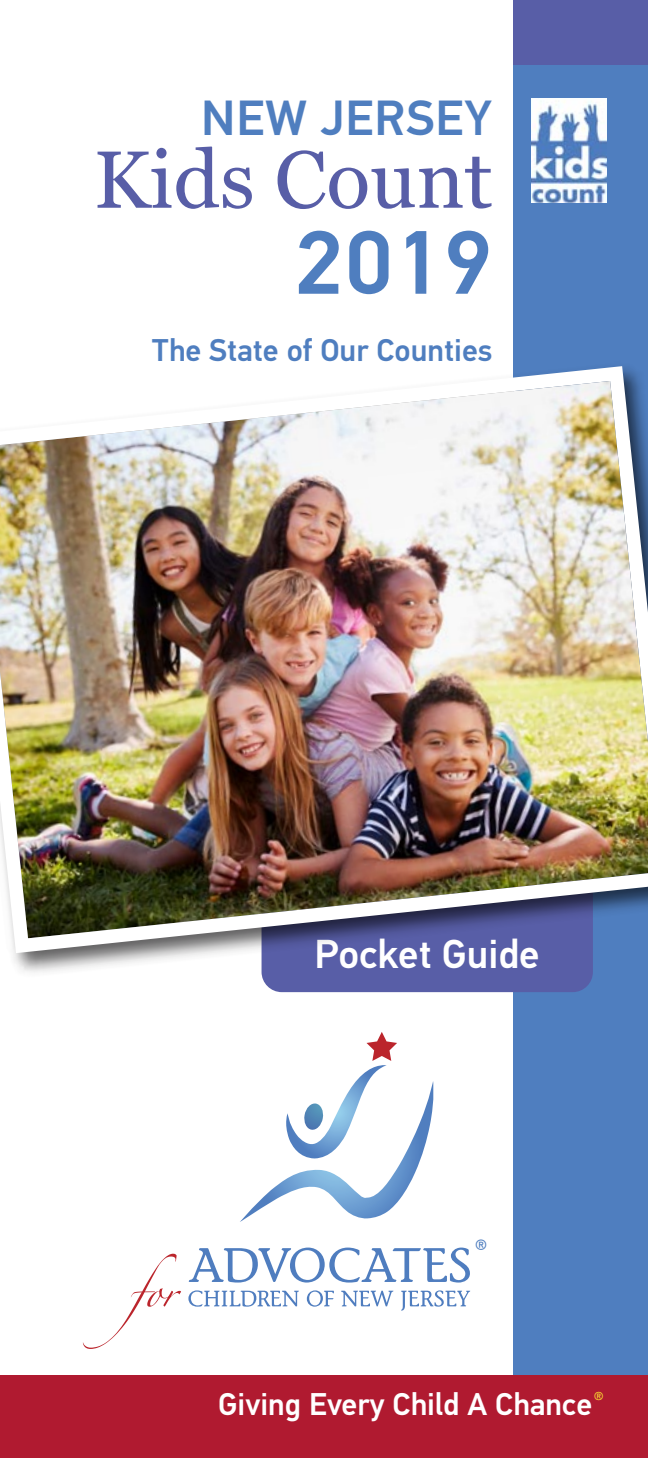
<style>
.page{position:relative;width:648px;height:1458px;background:#fff}
.page>*{position:absolute;margin:0;border:0;box-sizing:border-box;transform-origin:0 0}
.t1{font:500 90px "PF Din Text Pro";color:#4f7ebf;scale:1.05 1}
.t2{font:81px "Georgia";color:#585ea7}
.t3{font:500 49.5px "PF Din Text Pro";letter-spacing:.02em;color:#4f7ebf}
.t4{font:500 40.5px "PF Din Text Pro";color:#fff}
.t5{font:500 31.5px "PF Din Text Pro";color:#fff}
.t6{font:500 31.5px "PF Din Text Pro";color:#4f7ebf}
.t7{font:24.97px "PF Din Text Pro";color:#4f7ebf}
.t8{font:20.25px "PF Din Text Pro";color:#f8d832}
</style>
<div class="page">
<div style="left:514px;top:0;width:134px;height:156px;background:#585ea7"></div>
<div style="left:514px;top:65px;width:134px;height:1347px;background:#4f7ebf"></div>
<div style="left:0;top:1376px;width:648px;height:82px;background:#b01a30"></div>
<div style="left:262px;top:784px;width:331px;height:208px;background:#585ea7;border-radius:20px"></div>
<img style="left:531px;top:98px;width:75px;height:105px">
<svg style="left:188px;top:1248px;width:282px;height:35px"></svg>
<svg style="left:83px;top:1254px;width:98px;height:95px"></svg>
<svg style="left:188px;top:1290px;width:111px;height:17px"></svg>
<svg style="left:307px;top:1290px;width:27px;height:17px"></svg>
<svg style="left:341px;top:1291px;width:52px;height:15px"></svg>
<svg style="left:401px;top:1290px;width:69px;height:21px"></svg>
<svg style="left:240px;top:1032px;width:194px;height:190px"></svg>
<img style="left:0;top:359px;width:648px;height:602px">
<h3 class="t3" style="left:201px;top:99px;width:292px">NEW JERSEY</h3>
<h2 class="t2" style="left:94px;top:146px;width:401px">Kids Count</h2>
<h1 class="t1" style="left:294px;top:228px;width:190px">2019</h1>
<p class="t6" style="left:152px;top:339px;width:342px">The State of Our Counties</p>
<p class="t4" style="left:315px;top:939px;width:227px">Pocket Guide</p>
<p class="t7" style="left:474px;top:1239px;width:15px">®</p>
<p class="t8" style="left:593px;top:1391px;width:13px">®</p>
<p class="t5" style="left:218px;top:1393px;width:376px">Giving Every Child A Chance</p>
</div>
